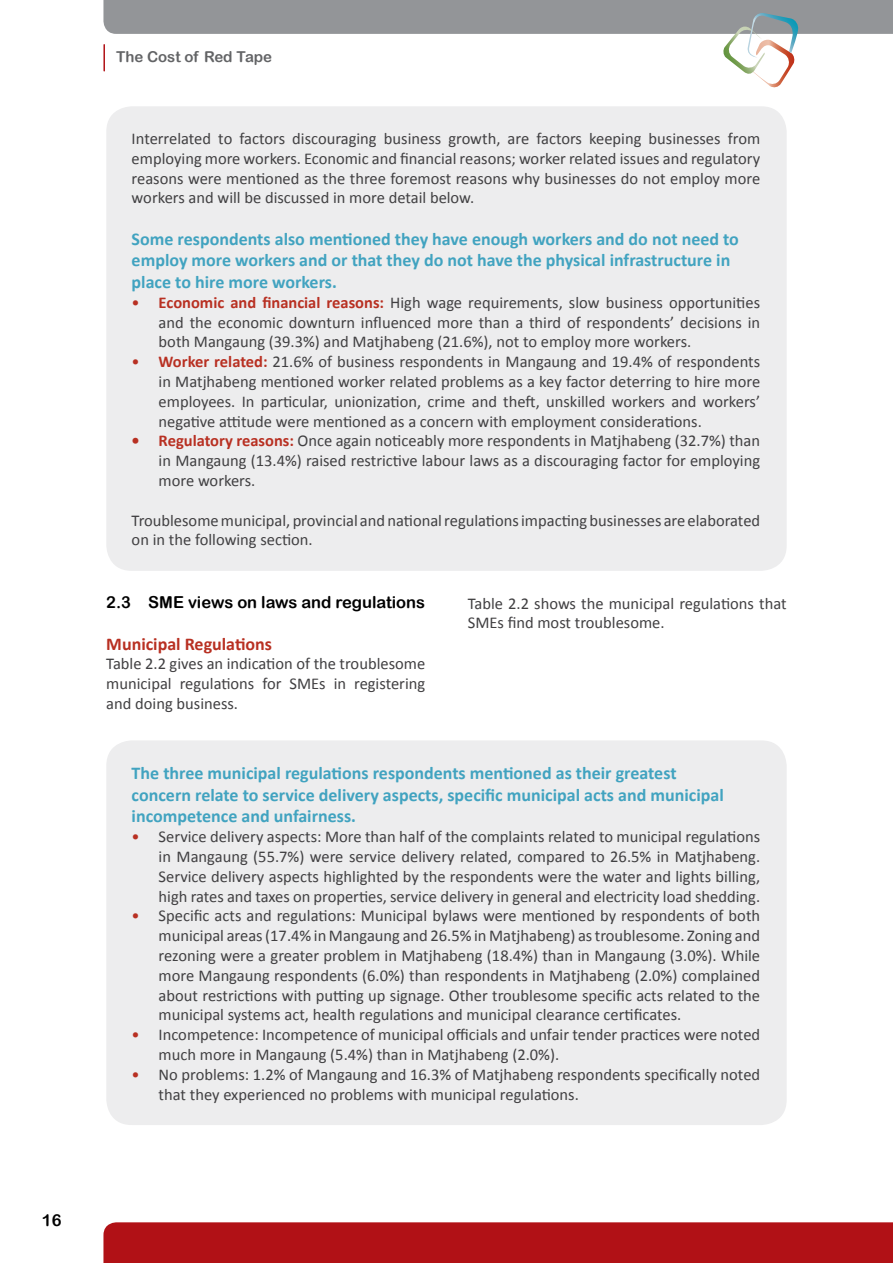
<style>
.page{position:relative;width:893px;height:1263px;background:#fff}
.page>*{position:absolute;margin:0;border:0;box-sizing:border-box;transform-origin:0 0}
.t1{font:700 18px/21.6px "Calibri";color:#41a3c0}
.t2{font:700 18px "Calibri";color:#b83022}
.t3{font:16.5px/19.8px "Calibri";color:#414042;text-align:justify}
.t4{font:16.5px "Arial Rounded MT Bold";color:#000}
.t5{font:15px "Arial Rounded MT Bold";color:#636466}
.s1{color:#b83022}
.s2{font-weight:700;color:#b83022}
</style>
<div class="page">
<div style="left:103px;top:1222px;width:790px;height:41px;background:#b11116"></div>
<svg style="left:103px;top:0;width:790px;height:88px"></svg>
<hr style="left:103px;top:45px;width:2px;height:26px;background:#b11116">
<div style="left:106px;top:106px;width:681px;height:465px;background:#ededee;border-radius:25px"></div>
<div style="left:106px;top:740px;width:681px;height:385px;background:#ededee;border-radius:25px"></div>
<p class="t4" style="left:42px;top:1210px;width:21px">16</p>
<p class="t5" style="left:116px;top:48px;width:157px">The Cost of Red Tape</p>
<p class="t3" style="left:132px;top:128px;width:630px">Interrelated to factors discouraging business growth, are factors keeping businesses from employing more workers. Economic and financial reasons; worker related issues and regulatory reasons were mentioned as the three foremost reasons why businesses do not employ more workers and will be discussed in more detail below.</p>
<p class="t1" style="left:132px;top:227px;width:609px">Some respondents also mentioned they have enough workers and do not need to employ more workers and or that they do not have the physical infrastructure in place to hire more workers.</p>
<p class="t3" style="left:159px;top:292px;width:603px;text-indent:-27px"><span class="s1">•</span> <span class="s2">Economic and financial reasons:</span> High wage requirements, slow business opportunities and the economic downturn influenced more than a third of respondents’ decisions in both Mangaung (39.3%) and Matjhabeng (21.6%), not to employ more workers.</p>
<p class="t3" style="left:159px;top:351px;width:603px;text-indent:-27px"><span class="s1">•</span> <span class="s2">Worker related:</span> 21.6% of business respondents in Mangaung and 19.4% of respondents in Matjhabeng mentioned worker related problems as a key factor deterring to hire more employees. In particular, unionization, crime and theft, unskilled workers and workers’ negative attitude were mentioned as a concern with employment considerations.</p>
<p class="t3" style="left:159px;top:431px;width:603px;text-indent:-27px"><span class="s2">• Regulatory reasons:</span> Once again noticeably more respondents in Matjhabeng (32.7%) than in Mangaung (13.4%) raised restrictive labour laws as a discouraging factor for employing more workers.</p>
<p class="t3" style="left:132px;top:510px;width:630px">Troublesome municipal, provincial and national regulations impacting businesses are elaborated on in the following section.</p>
<p class="t4" style="left:106px;top:593px;width:320px">2.3 SME views on laws and regulations</p>
<p class="t2" style="left:106px;top:631px;width:167px">Municipal Regulations</p>
<p class="t3" style="left:106px;top:654px;width:320px">Table 2.2 gives an indication of the troublesome municipal regulations for SMEs in registering and doing business.</p>
<p class="t3" style="left:468px;top:593px;width:320px">Table 2.2 shows the municipal regulations that<br>SMEs find most troublesome.</p>
<p class="t1" style="left:132px;top:762px;width:594px">The three municipal regulations respondents mentioned as their greatest concern relate to service delivery aspects, specific municipal acts and municipal incompetence and unfairness.</p>
<p class="t3" style="left:159px;top:826px;width:603px;text-indent:-27px"><span class="s1">•</span> Service delivery aspects: More than half of the complaints related to municipal regulations in Mangaung (55.7%) were service delivery related, compared to 26.5% in Matjhabeng.<br>Service delivery aspects highlighted by the respondents were the water and lights billing, high rates and taxes on properties, service delivery in general and electricity load shedding.</p>
<p class="t3" style="left:159px;top:906px;width:603px;text-indent:-27px"><span class="s1">•</span> Specific acts and regulations: Municipal bylaws were mentioned by respondents of both municipal areas (17.4% in Mangaung and 26.5% in Matjhabeng) as troublesome. Zoning and rezoning were a greater problem in Matjhabeng (18.4%) than in Mangaung (3.0%). While more Mangaung respondents (6.0%) than respondents in Matjhabeng (2.0%) complained about restrictions with putting up signage. Other troublesome specific acts related to the municipal systems act, health regulations and municipal clearance certificates.</p>
<p class="t3" style="left:159px;top:1024px;width:603px;text-indent:-27px"><span class="s1">•</span> Incompetence: Incompetence of municipal officials and unfair tender practices were noted much more in Mangaung (5.4%) than in Matjhabeng (2.0%).</p>
<p class="t3" style="left:159px;top:1064px;width:603px;text-indent:-27px"><span class="s1">•</span> No problems: 1.2% of Mangaung and 16.3% of Matjhabeng respondents specifically noted that they experienced no problems with municipal regulations.</p>
</div>
